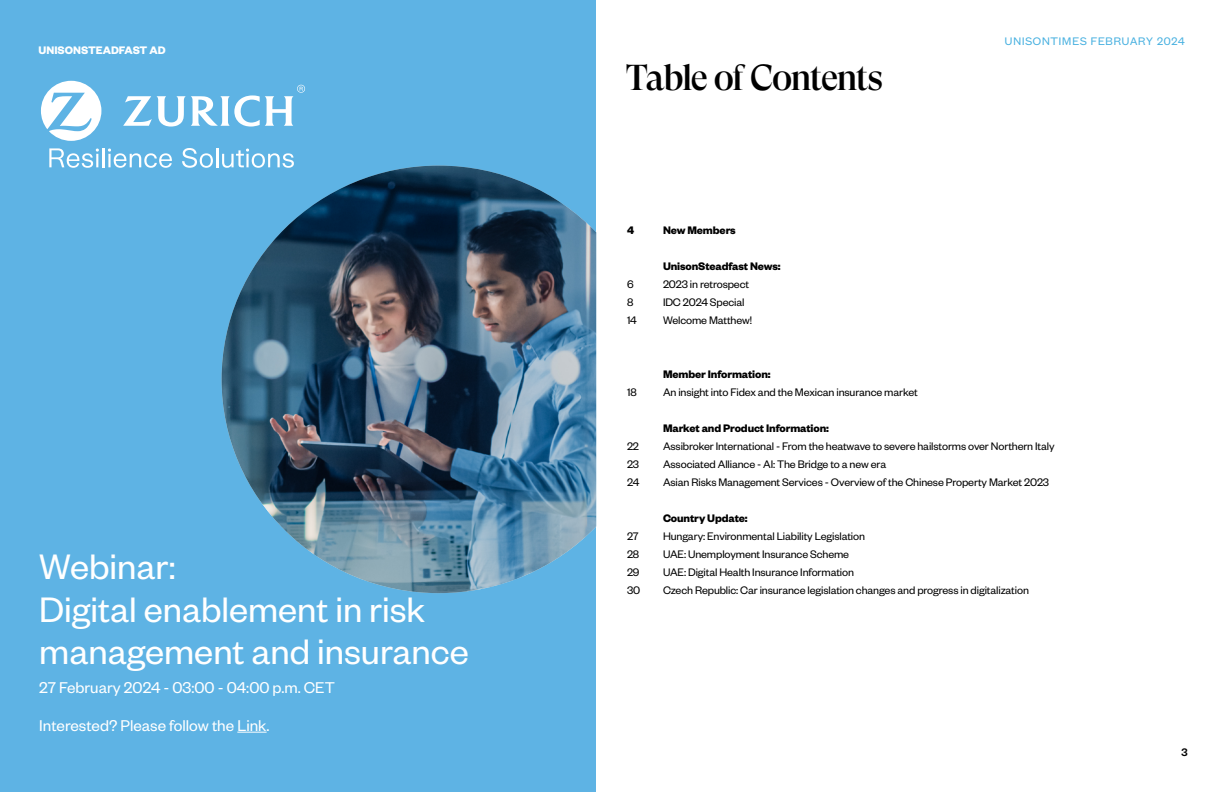
<style>
.page{position:relative;width:1224px;height:792px;background:#fff}
.page>*{position:absolute;margin:0;border:0;box-sizing:border-box;transform-origin:0 0}
.t1{font:38.9px/42.5px "Founders Grotesk";color:#fff}
.t2{font:500 36px "GT Super Display";letter-spacing:-.05em;color:#000}
.t3{font:17.2px "Founders Grotesk";color:#fff}
.t4{font:12px "Founders Grotesk";letter-spacing:-.01em;color:#000}
.t5{font:700 12px "Founders Grotesk";letter-spacing:-.01em;color:#000}
.t6{font:12px "Founders Grotesk Text";letter-spacing:.015em;color:#47b0e0}
.t7{font:700 12px "Founders Grotesk";color:#fff}
.t8{font:500 12px "Founders Grotesk Text";color:#000}
</style>
<div class="page">
<div style="left:0;top:0;width:596px;height:792px;background:#5eb3e4"></div>
<svg style="left:123px;top:85px;width:182px;height:42px"></svg>
<svg style="left:41px;top:81px;width:60px;height:60px"></svg>
<svg style="left:49px;top:148px;width:123px;height:20px"></svg>
<svg style="left:182px;top:148px;width:112px;height:20px"></svg>
<img style="left:222px;top:166px;width:374px;height:427px">
<hr style="left:237px;top:732px;width:30px;height:1px;background:#fff">
<p class="t7" style="left:39px;top:43px;width:129px">UNISONSTEADFAST AD</p>
<h1 class="t1" style="left:39px;top:544px;width:431px">Webinar:<br>Digital enablement in risk management and insurance</h1>
<h3 class="t3" style="left:39px;top:677px;width:297px">27 February 2024 - 03:00 - 04:00 p.m. CET</h3>
<h3 class="t3" style="left:39px;top:715px;width:232px">Interested? Please follow the Link.</h3>
<h2 class="t2" style="left:626px;top:59px;width:258px">Table of Contents</h2>
<p class="t5" style="left:627px;top:223px;width:9px">4</p>
<p class="t5" style="left:663px;top:223px;width:74px">New Members</p>
<p class="t5" style="left:663px;top:259px;width:119px">UnisonSteadfast News:</p>
<p class="t4" style="left:627px;top:277px;width:8px">6</p>
<p class="t4" style="left:663px;top:277px;width:88px">2023 in retrospect</p>
<p class="t4" style="left:627px;top:295px;width:8px">8</p>
<p class="t4" style="left:663px;top:295px;width:83px">IDC 2024 Special</p>
<p class="t4" style="left:627px;top:313px;width:11px">14</p>
<p class="t4" style="left:663px;top:313px;width:91px">Welcome Matthew!</p>
<p class="t5" style="left:663px;top:367px;width:109px">Member Information:</p>
<p class="t6" style="left:1005px;top:33px;width:182px">UNISONTIMES FEBRUARY 2024</p>
<p class="t4" style="left:627px;top:385px;width:11px">18</p>
<p class="t4" style="left:663px;top:385px;width:256px">An insight into Fidex and the Mexican insurance market</p>
<p class="t5" style="left:663px;top:421px;width:167px">Market and Product Information:</p>
<p class="t4" style="left:627px;top:439px;width:14px">22</p>
<p class="t4" style="left:663px;top:439px;width:393px">Assibroker International - From the heatwave to severe hailstorms over Northern Italy</p>
<p class="t4" style="left:627px;top:457px;width:14px">23</p>
<p class="t4" style="left:663px;top:457px;width:225px">Associated Alliance - AI: The Bridge to a new era</p>
<p class="t4" style="left:627px;top:475px;width:14px">24</p>
<p class="t4" style="left:663px;top:475px;width:388px">Asian Risks Management Services - Overview of the Chinese Property Market 2023</p>
<p class="t5" style="left:663px;top:511px;width:86px">Country Update:</p>
<p class="t4" style="left:627px;top:529px;width:13px">27</p>
<p class="t4" style="left:663px;top:529px;width:204px">Hungary: Environmental Liability Legislation</p>
<p class="t4" style="left:627px;top:547px;width:14px">28</p>
<p class="t4" style="left:663px;top:547px;width:188px">UAE: Unemployment Insurance Scheme</p>
<p class="t4" style="left:627px;top:565px;width:14px">29</p>
<p class="t4" style="left:663px;top:565px;width:193px">UAE: Digital Health Insurance Information</p>
<p class="t4" style="left:627px;top:583px;width:15px">30</p>
<p class="t4" style="left:663px;top:583px;width:367px">Czech Republic: Car insurance legislation changes and progress in digitalization</p>
<p class="t8" style="left:1181px;top:744px;width:8px">3</p>
</div>
